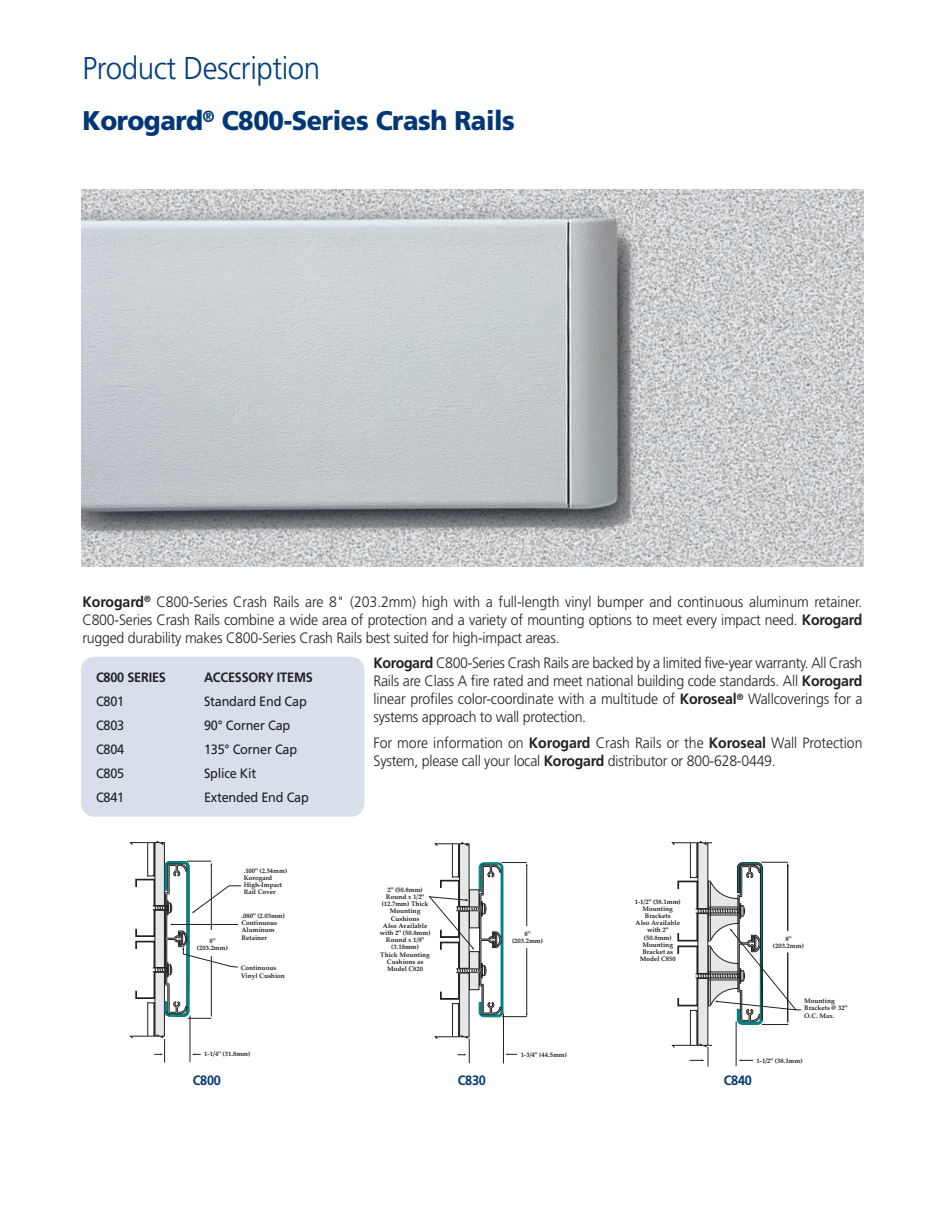
<style>
.page{position:relative;width:945px;height:1215px;background:#fff}
.page>*{position:absolute;margin:0;border:0;box-sizing:border-box;transform-origin:0 0}
.t1{font:300 31.5px "Frutiger";letter-spacing:-.015em;color:#013d7d;scale:.94 1}
.t2{font:900 27px "Frutiger";letter-spacing:-.015em;color:#013775;scale:.94 1}
.t3{font:300 15px/18px "Frutiger";letter-spacing:-.015em;color:#231f20;text-align:justify;scale:.94 1}
.t4{font:13.5px "Frutiger";letter-spacing:-.015em;color:#231f20;scale:.94 1}
.t5{font:700 13.5px "Frutiger";letter-spacing:-.015em;color:#231f20;scale:.94 1}
.t6{font:700 13.5px "Frutiger";letter-spacing:-.015em;color:#013775;scale:.94 1}
.t7{font:700 6.6px/7.2px "Palatino";color:#231f20;text-align:center}
.s1{font-weight:700}
</style>
<div class="page">
<img style="left:81px;top:189px;width:783px;height:378px">
<div style="left:81px;top:657px;width:283px;height:160px;background:#d9deeb;border-radius:14px"></div>
<svg style="left:130px;top:841px;width:112px;height:221px"></svg>
<svg style="left:671px;top:841px;width:131px;height:226px"></svg>
<svg style="left:428px;top:842px;width:100px;height:221px"></svg>
<h1 class="t1" style="left:82px;top:56px;width:255px">Product Description</h1>
<h2 class="t2" style="left:82px;top:110px;width:462px">Korogard<sup>®</sup> C800-Series Crash Rails</h2>
<p class="t3" style="left:82px;top:594px;width:831px"><span class="s1">Korogard</span><sup>®</sup> C800-Series Crash Rails are 8" (203.2mm) high with a full-length vinyl bumper and continuous aluminum retainer.<br>C800-Series Crash Rails combine a wide area of protection and a variety of mounting options to meet every impact need. <span class="s1">Korogard </span>rugged durability makes C800-Series Crash Rails best suited for high-impact areas.</p>
<p class="t3" style="left:373px;top:655px;width:522px"><span class="s1">Korogard</span> C800-Series Crash Rails are backed by a limited five-year warranty. All Crash Rails are Class A fire rated and meet national building code standards. All <span class="s1">Korogard </span>linear profiles color-coordinate with a multitude of <span class="s1">Koroseal</span><sup>®</sup> Wallcoverings for a systems approach to wall protection.</p>
<p class="t3" style="left:374px;top:735px;width:522px">For more information on <span class="s1">Korogard</span> Crash Rails or the <span class="s1">Koroseal</span> Wall Protection<br>System, please call your local <span class="s1">Korogard</span> distributor or 800-628-0449.</p>
<p class="t5" style="left:96px;top:672px;width:76px">C800 SERIES</p>
<p class="t5" style="left:204px;top:672px;width:117px">ACCESSORY ITEMS</p>
<p class="t4" style="left:96px;top:696px;width:32px">C801</p>
<p class="t4" style="left:204px;top:696px;width:111px">Standard End Cap</p>
<p class="t4" style="left:96px;top:720px;width:32px">C803</p>
<p class="t4" style="left:204px;top:720px;width:93px">90° Corner Cap</p>
<p class="t4" style="left:96px;top:744px;width:32px">C804</p>
<p class="t4" style="left:204px;top:744px;width:101px">135° Corner Cap</p>
<p class="t4" style="left:96px;top:768px;width:32px">C805</p>
<p class="t4" style="left:204px;top:768px;width:57px">Splice Kit</p>
<p class="t4" style="left:96px;top:792px;width:32px">C841</p>
<p class="t4" style="left:204px;top:792px;width:113px">Extended End Cap</p>
<p class="t7" style="left:197px;top:937px;width:32px">8" (203.2mm)</p>
<p class="t7" style="left:244px;top:867px;width:45px;text-align:left">.100" (2.54mm)<br>Korogard<br>High-Impact<br>Rail Cover</p>
<p class="t7" style="left:241px;top:912px;width:45px;text-align:left">.080" (2.03mm)<br>Continuous<br>Aluminum<br>Retainer</p>
<p class="t7" style="left:241px;top:964px;width:46px;text-align:left">Continuous<br>Vinyl Cushion</p>
<p class="t7" style="left:204px;top:1050px;width:48px">1-1/4" (31.8mm)</p>
<p class="t7" style="left:380px;top:886px;width:52px">2" (50.8mm)<br>Round x 1/2" (12.7mm) Thick<br>Mounting<br>Cushions<br>Also Available with 2" (50.8mm)<br>Round x 1/8" (3.18mm)<br>Thick Mounting<br>Cushions as<br>Model C820</p>
<p class="t7" style="left:512px;top:930px;width:32px">8" (203.2mm)</p>
<p class="t7" style="left:521px;top:1051px;width:48px">1-3/4" (44.5mm)</p>
<p class="t7" style="left:635px;top:898px;width:48px">1-1/2" (38.1mm)<br>Mounting<br>Brackets<br>Also Available with 2" (50.8mm)<br>Mounting<br>Bracket as<br>Model C850</p>
<p class="t7" style="left:773px;top:935px;width:32px">8" (203.2mm)</p>
<p class="t7" style="left:804px;top:997px;width:45px;text-align:left">Mounting<br>Brackets @ 32"<br>O.C. Max.</p>
<p class="t7" style="left:757px;top:1057px;width:48px">1-1/2" (38.1mm)</p>
<p class="t6" style="left:193px;top:1075px;width:32px">C800</p>
<p class="t6" style="left:724px;top:1075px;width:32px">C840</p>
<p class="t6" style="left:458px;top:1075px;width:32px">C830</p>
</div>
